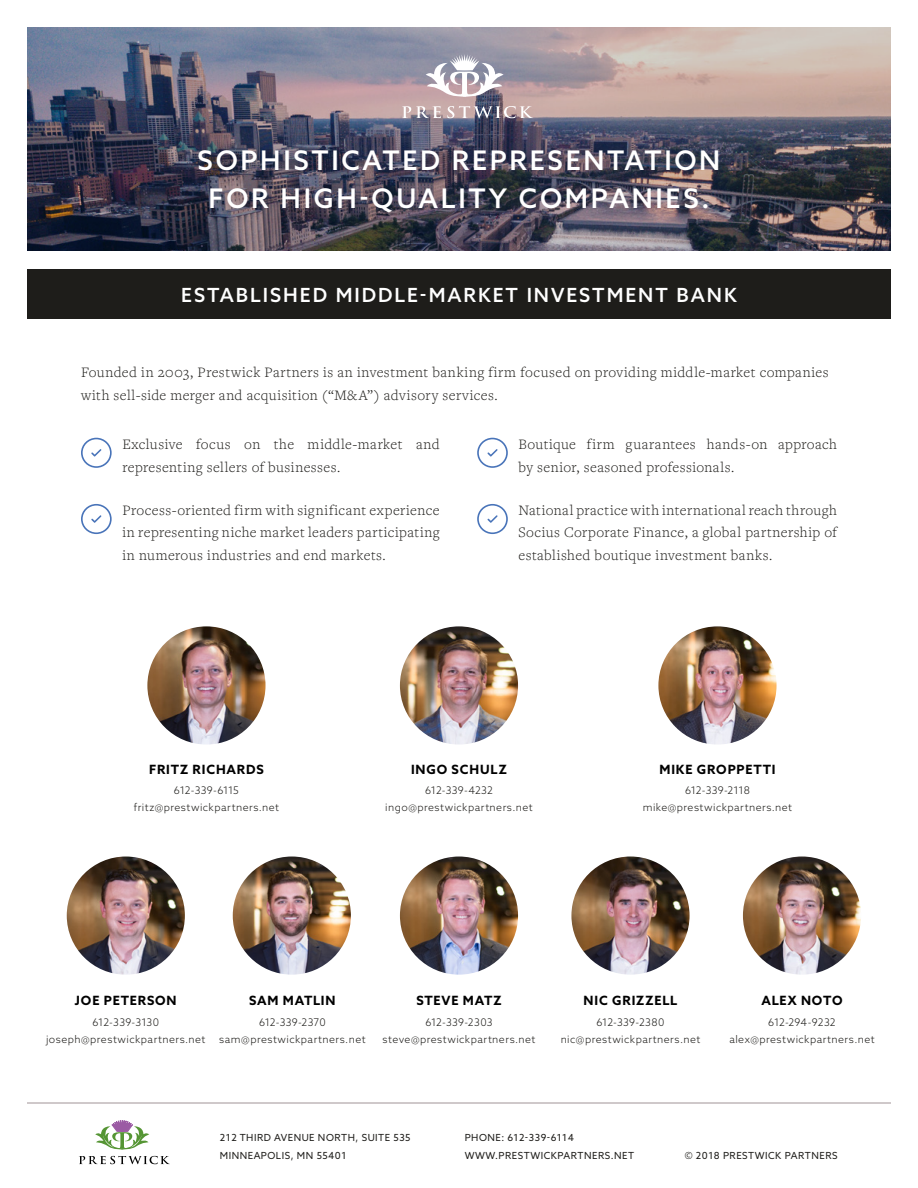
<style>
.page{position:relative;width:918px;height:1188px;background:#fff}
.page>*{position:absolute;margin:0;border:0;box-sizing:border-box;transform-origin:0 0}
.t1{font:500 27px/37.5px "Azo Sans";letter-spacing:.1em;color:#fff;text-align:center}
.t2{font:500 19.5px "Azo Sans";letter-spacing:.1em;color:#fff}
.t3{font:300 15px/22.5px "Freight Text Pro";letter-spacing:.03em;color:#1e1d1a}
.t4{font:700 12.75px "Azo Sans";letter-spacing:.065em;color:#000}
.t5{font:300 10.5px/16.5px "Azo Sans";letter-spacing:.04em;color:#1e1d1a;text-align:center}
.t6{font:9.75px/18px "Azo Sans";letter-spacing:.05em;color:#1e1d1a}
</style>
<div class="page">
<svg style="left:79px;top:1156px;width:91px;height:8px"></svg>
<svg style="left:95px;top:1120px;width:54px;height:30px"></svg>
<hr style="left:27px;top:1102px;width:864px;height:2px;background:#ab9fa2">
<img style="left:27px;top:27px;width:864px;height:224px">
<svg style="left:402px;top:106px;width:39px;height:12px"></svg>
<svg style="left:447px;top:106px;width:86px;height:12px"></svg>
<svg style="left:426px;top:54px;width:78px;height:43px"></svg>
<div style="left:27px;top:269px;width:864px;height:50px;background:#1e1d1a"></div>
<svg style="left:81px;top:438px;width:31px;height:30px"></svg>
<svg style="left:477px;top:438px;width:31px;height:30px"></svg>
<svg style="left:81px;top:504px;width:31px;height:30px"></svg>
<svg style="left:477px;top:504px;width:31px;height:30px"></svg>
<img style="left:147px;top:626px;width:119px;height:119px;border-radius:59px">
<img style="left:400px;top:626px;width:118px;height:119px;border-radius:59px">
<img style="left:67px;top:857px;width:118px;height:118px;border-radius:59px">
<img style="left:233px;top:857px;width:118px;height:118px;border-radius:59px">
<img style="left:658px;top:626px;width:119px;height:119px;border-radius:59px">
<img style="left:400px;top:857px;width:118px;height:118px;border-radius:59px">
<img style="left:571px;top:857px;width:119px;height:118px;border-radius:59px">
<img style="left:743px;top:857px;width:118px;height:118px;border-radius:59px">
<h1 class="t1" style="left:198px;top:141px;width:524px">SOPHISTICATED REPRESENTATION<br>FOR HIGH-QUALITY COMPANIES.</h1>
<h2 class="t2" style="left:181px;top:282px;width:557px">ESTABLISHED MIDDLE-MARKET INVESTMENT BANK</h2>
<p class="t3" style="left:81px;top:360px;width:749px">Founded in 2003, Prestwick Partners is an investment banking firm focused on providing middle-market companies with sell-side merger and acquisition (“M&amp;A”) advisory services.</p>
<p class="t3" style="left:122px;top:433px;width:319px">Exclusive focus on the middle-market and representing sellers of businesses.</p>
<p class="t3" style="left:122px;top:498px;width:319px;text-align:justify">Process-oriented firm with significant experience in representing niche market leaders participating in numerous industries and end markets.</p>
<p class="t3" style="left:518px;top:433px;width:320px">Boutique firm guarantees hands-on approach by senior, seasoned professionals.</p>
<p class="t3" style="left:518px;top:498px;width:320px;text-align:justify">National practice with international reach through Socius Corporate Finance, a global partnership of established boutique investment banks.</p>
<p class="t4" style="left:149px;top:760px;width:116px">FRITZ RICHARDS</p>
<p class="t5" style="left:134px;top:782px;width:147px">612-339-6115 fritz@prestwickpartners.net</p>
<p class="t4" style="left:411px;top:760px;width:97px">INGO SCHULZ</p>
<p class="t5" style="left:385px;top:782px;width:149px">612-339-4232 ingo@prestwickpartners.net</p>
<p class="t4" style="left:659px;top:760px;width:118px">MIKE GROPPETTI</p>
<p class="t5" style="left:643px;top:782px;width:151px">612-339-2118 mike@prestwickpartners.net</p>
<p class="t4" style="left:75px;top:992px;width:103px">JOE PETERSON</p>
<p class="t5" style="left:46px;top:1014px;width:161px">612-339-3130 joseph@prestwickpartners.net</p>
<p class="t4" style="left:249px;top:992px;width:88px">SAM MATLIN</p>
<p class="t5" style="left:219px;top:1014px;width:148px">612-339-2370 sam@prestwickpartners.net</p>
<p class="t4" style="left:416px;top:992px;width:87px">STEVE MATZ</p>
<p class="t5" style="left:383px;top:1014px;width:154px">612-339-2303 steve@prestwickpartners.net</p>
<p class="t4" style="left:584px;top:992px;width:95px">NIC GRIZZELL</p>
<p class="t5" style="left:561px;top:1014px;width:141px">612-339-2380 nic@prestwickpartners.net</p>
<p class="t4" style="left:761px;top:992px;width:83px">ALEX NOTO</p>
<p class="t5" style="left:729px;top:1014px;width:147px">612-294-9232 alex@prestwickpartners.net</p>
<p class="t6" style="left:220px;top:1128px;width:192px">212 THIRD AVENUE NORTH, SUITE 535<br>MINNEAPOLIS, MN 55401</p>
<p class="t6" style="left:465px;top:1128px;width:171px">PHONE: 612-339-6114<br>WWW.PRESTWICKPARTNERS.NET</p>
<p class="t6" style="left:685px;top:1146px;width:154px">© 2018 PRESTWICK PARTNERS</p>
</div>
